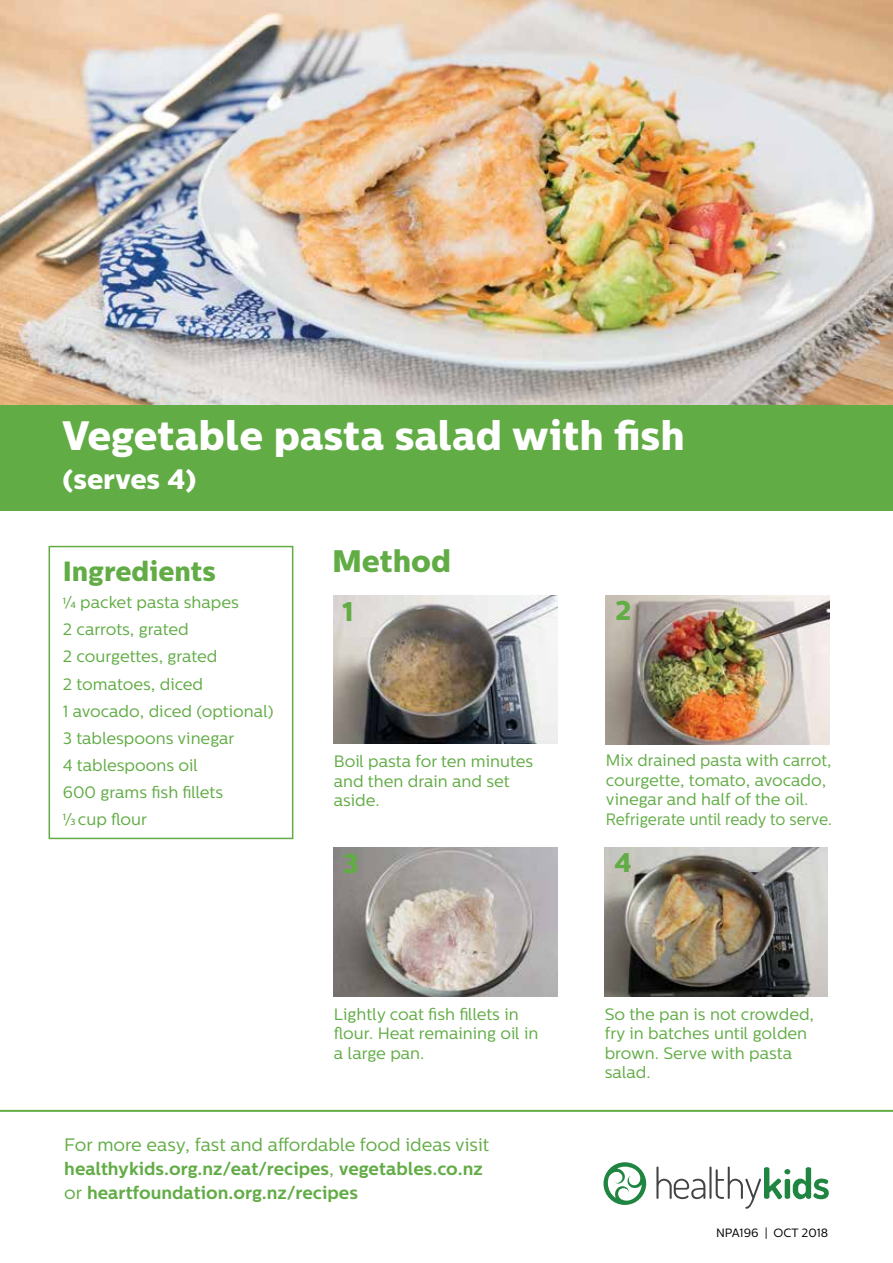
<style>
.page{position:relative;width:893px;height:1263px;background:#fff}
.page>*{position:absolute;margin:0;border:0;box-sizing:border-box;transform-origin:0 0}
.t1{font:800 40.95px "Centrale Sans";color:#fff}
.t2{font:800 31.05px "Centrale Sans";color:#62ac46}
.t3{font:800 28.05px "Centrale Sans";color:#fff}
.t4{font:800 27.75px "Centrale Sans";color:#62ac46}
.t5{font:800 27px "Centrale Sans";color:#62ac46}
.t6{font:700 18px/24px "Centrale Sans";color:#62ac46}
.t7{font:16.5px/19.5px "Centrale Sans";color:#62ac46}
.t8{font:12px "Centrale Sans";color:#000}
.s1{font-weight:500;font-size:9px}
.s2{font-weight:400}
</style>
<div class="page">
<svg style="left:656px;top:1166px;width:49px;height:33px"></svg>
<hr style="left:709px;top:1166px;width:2px;height:33px;background:#424343">
<svg style="left:716px;top:1166px;width:113px;height:43px"></svg>
<svg style="left:603px;top:1162px;width:43px;height:43px"></svg>
<img style="left:0;top:0;width:893px;height:405px">
<div style="left:0;top:405px;width:893px;height:106px;background:#62ac46"></div>
<div style="left:49px;top:546px;width:244px;height:293px;border:2px solid #62ac46"></div>
<hr style="left:0;top:1110px;width:893px;height:2px;background:#62ac46">
<img style="left:605px;top:848px;width:223px;height:148px">
<img style="left:334px;top:848px;width:223px;height:148px">
<img style="left:606px;top:596px;width:223px;height:148px">
<img style="left:334px;top:595px;width:223px;height:149px">
<h1 class="t1" style="left:62px;top:411px;width:624px">Vegetable pasta salad with fish</h1>
<h3 class="t3" style="left:62px;top:462px;width:135px">(serves 4)</h3>
<h3 class="t4" style="left:63px;top:554px;width:154px">Ingredients</h3>
<p class="t7" style="left:63px;top:589px;width:212px;line-height:27px"><sup>1</sup>/<span class="s1">4</span> packet pasta shapes<br>2 carrots, grated<br>2 courgettes, grated<br>2 tomatoes, diced<br>1 avocado, diced (optional)<br>3 tablespoons vinegar<br>4 tablespoons oil<br>600 grams fish fillets<br><sup>1</sup>/<span class="s1">3</span> cup flour</p>
<h2 class="t2" style="left:332px;top:542px;width:120px">Method</h2>
<h3 class="t5" style="left:342px;top:595px;width:13px">1</h3>
<h3 class="t5" style="left:615px;top:594px;width:18px">2</h3>
<p class="t7" style="left:334px;top:752px;width:201px">Boil pasta for ten minutes and then drain and set aside.</p>
<p class="t7" style="left:606px;top:751px;width:227px">Mix drained pasta with carrot, courgette, tomato, avocado, vinegar and half of the oil.<br>Refrigerate until ready to serve.</p>
<h3 class="t5" style="left:343px;top:847px;width:18px">3</h3>
<h3 class="t5" style="left:614px;top:846px;width:19px">4</h3>
<p class="t7" style="left:334px;top:1004px;width:206px">Lightly coat fish fillets in flour. Heat remaining oil in a large pan.</p>
<p class="t7" style="left:605px;top:1004px;width:211px">So the pan is not crowded, fry in batches until golden brown. Serve with pasta salad.</p>
<p class="t6" style="left:64px;top:1133px;width:426px"><span class="s2">For more easy, fast and affordable food ideas visit </span>healthykids.org.nz/eat/recipes<span class="s2">,</span> vegetables.co.nz <span class="s2">or</span> heartfoundation.org.nz/recipes</p>
<p class="t8" style="left:716px;top:1225px;width:114px">NPA196 | OCT 2018</p>
</div>
